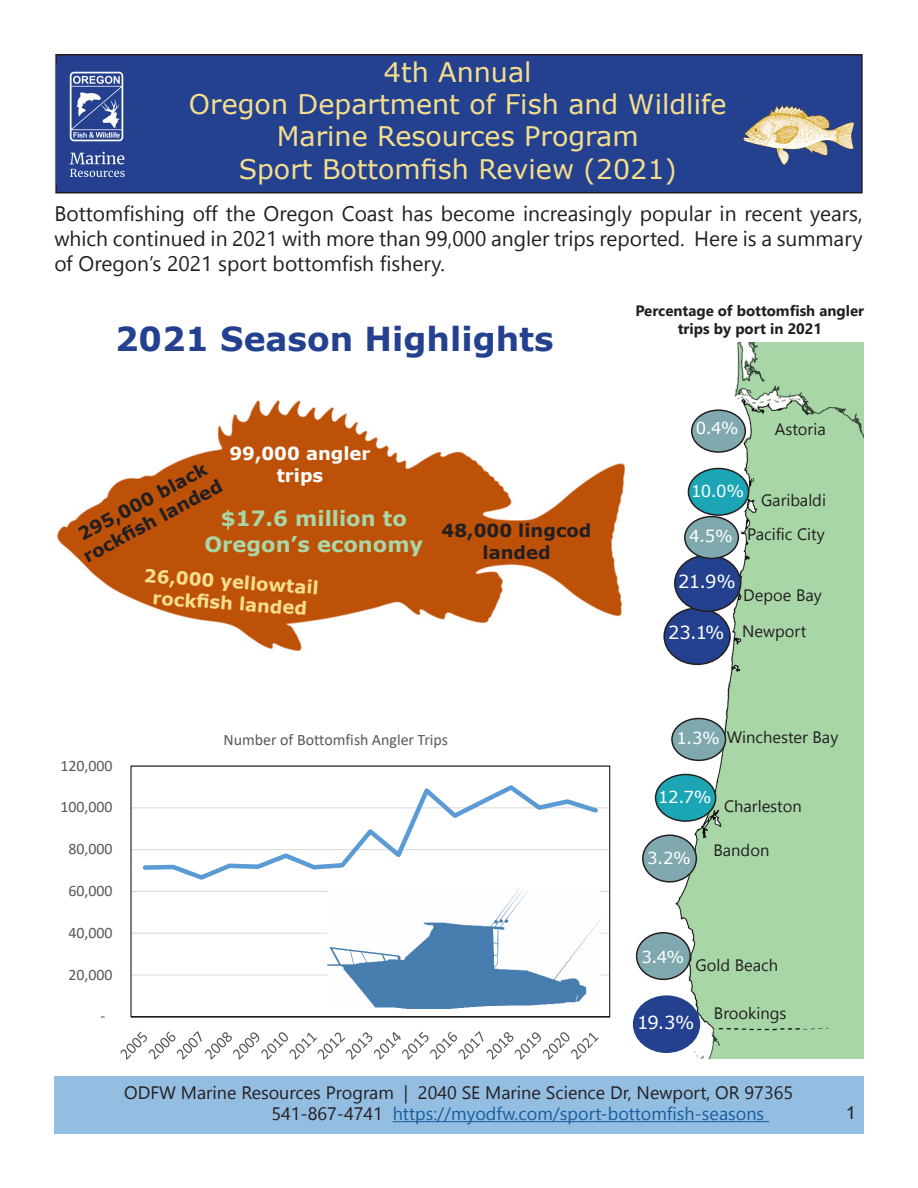
<style>
.page{position:relative;width:918px;height:1188px;background:#fff}
.page>*{position:absolute;margin:0;border:0;box-sizing:border-box;transform-origin:0 0}
.t1{font:700 33px "Verdana";color:#24418f}
.t2{font:27px "Verdana";color:#f5de8d}
.t3{font:21px/25.2px "Nirmala UI";color:#231f20;text-align:justify}
.t4{font:700 21px/25.2px "Verdana";color:#a9d7a7;text-align:center}
.t5{font:18px "Nirmala UI";color:#231f20}
.t6{font:18px "Nirmala UI";color:#175d9e}
.t7{font:700 18px/21.6px "Verdana";color:#231f20;text-align:center}
.t8{font:700 18px/21.6px "Verdana";color:#f5de8d;text-align:center}
.t9{font:700 18px/21.6px "Verdana";color:#fff;text-align:center}
.t10{font:18px "Verdana";color:#fff}
.t11{font:18px "Arial";color:#231f20}
.t12{font:16.5px "Nirmala UI";color:#231f20}
.t13{font:16.5px "Verdana";color:#fff}
.t14{font:15.9px "Calibri";letter-spacing:-.005em;color:#595959}
.t15{font:700 15px/18px "Nirmala UI";color:#231f20;text-align:center}
.s1{font-family:"Verdana";color:#fff}
.s2{color:#231f20}
</style>
<div class="page">
<svg style="left:120px;top:765px;width:491px;height:295px"></svg>
<div style="left:56px;top:55px;width:806px;height:138px;background:#24418f"></div>
<div style="left:55px;top:54px;width:808px;height:140px;border:2px solid #231f20"></div>
<div style="left:54px;top:1076px;width:809px;height:58px;background:#94bde2"></div>
<hr style="left:393px;top:1121px;width:376px;height:1px;background:#175d9e">
<img style="left:743px;top:104px;width:112px;height:61px">
<img style="left:57px;top:58px;width:80px;height:131px">
<img style="left:633px;top:342px;width:231px;height:717px">
<div style="left:664px;top:608px;width:66px;height:56px;background:#24418f;border-radius:50%"></div>
<div style="left:663px;top:607px;width:68px;height:58px;border:2px solid #231f20;border-radius:50%"></div>
<div style="left:634px;top:996px;width:65px;height:56px;background:#24418f;border-radius:50%"></div>
<div style="left:633px;top:995px;width:67px;height:58px;border:2px solid #24418f;border-radius:50%"></div>
<div style="left:675px;top:555px;width:66px;height:56px;background:#24418f;border-radius:50%"></div>
<div style="left:674px;top:554px;width:67px;height:58px;border:2px solid #231f20;border-radius:50%"></div>
<div style="left:656px;top:775px;width:60px;height:46px;background:#1ca6b5;border-radius:50%"></div>
<div style="left:655px;top:774px;width:61px;height:48px;border:2px solid #231f20;border-radius:50%"></div>
<div style="left:688px;top:469px;width:61px;height:46px;background:#1ca6b5;border-radius:50%"></div>
<div style="left:688px;top:468px;width:61px;height:48px;border:2px solid #231f20;border-radius:50%"></div>
<div style="left:672px;top:719px;width:54px;height:41px;background:#7fa9ae;border-radius:50%"></div>
<div style="left:671px;top:718px;width:55px;height:43px;border:2px solid #231f20;border-radius:50%"></div>
<div style="left:692px;top:410px;width:53px;height:42px;background:#7fa9ae;border-radius:50%"></div>
<div style="left:691px;top:409px;width:55px;height:44px;border:2px solid #231f20;border-radius:50%"></div>
<div style="left:685px;top:517px;width:53px;height:41px;background:#7fa9ae;border-radius:50%"></div>
<div style="left:684px;top:516px;width:55px;height:43px;border:2px solid #231f20;border-radius:50%"></div>
<div style="left:643px;top:835px;width:53px;height:47px;background:#7fa9ae;border-radius:50%"></div>
<div style="left:642px;top:835px;width:55px;height:48px;border:2px solid #231f20;border-radius:50%"></div>
<div style="left:637px;top:933px;width:53px;height:46px;background:#7fa9ae;border-radius:50%"></div>
<div style="left:636px;top:932px;width:55px;height:48px;border:2px solid #231f20;border-radius:50%"></div>
<img style="left:57px;top:400px;width:567px;height:252px">
<div style="left:490px;top:388px;width:140px;height:57px;background:#fff"></div>
<img style="left:327px;top:889px;width:274px;height:119px">
<p class="t2" style="left:384px;top:53px;width:149px">4th Annual</p>
<p class="t2" style="left:189px;top:86px;width:539px">Oregon Department of Fish and Wildlife</p>
<p class="t2" style="left:277px;top:118px;width:364px">Marine Resources Program</p>
<p class="t2" style="left:239px;top:150px;width:440px">Sport Bottomfish Review (2021)</p>
<p class="t3" style="left:54px;top:199px;width:810px">Bottomfishing off the Oregon Coast has become increasingly popular in recent years, which continued in 2021 with more than 99,000 angler trips reported. Here is a summary of Oregon’s 2021 sport bottomfish fishery.</p>
<p class="t1" style="left:115px;top:316px;width:440px">2021 Season Highlights</p>
<p class="t9" style="left:229px;top:443px;width:143px">99,000 angler trips</p>
<p class="t7" style="left:69px;top:528px;width:156px;rotate:-28deg">295,000 black rockfi sh landed</p>
<p class="t4" style="left:204px;top:506px;width:220px">$17.6 million to<br>Oregon’s economy</p>
<p class="t8" style="left:145px;top:564px;width:177px;rotate:4deg">26,000 yellowtail rockfi sh landed</p>
<p class="t7" style="left:442px;top:519px;width:151px">48,000 lingcod landed</p>
<p class="t14" style="left:60px;top:754px;width:54px">120,000</p>
<p class="t14" style="left:60px;top:796px;width:54px">100,000</p>
<p class="t14" style="left:68px;top:838px;width:46px">80,000</p>
<p class="t14" style="left:68px;top:880px;width:46px">60,000</p>
<p class="t14" style="left:68px;top:922px;width:46px">40,000</p>
<p class="t14" style="left:68px;top:963px;width:46px">20,000</p>
<p class="t14" style="left:101px;top:1005px;width:6px">-</p>
<p class="t14" style="left:224px;top:728px;width:226px">Number of Bottomfish Angler Trips</p>
<p class="t15" style="left:636px;top:301px;width:230px">Percentage of bottomfish angler trips by port in 2021</p>
<p class="t13" style="left:696px;top:417px;width:44px">0.4%</p>
<p class="t12" style="left:775px;top:416px;width:52px">Astoria</p>
<p class="t13" style="left:691px;top:480px;width:55px">10.0%</p>
<p class="t12" style="left:761px;top:487px;width:67px">Garibaldi</p>
<p class="t13" style="left:689px;top:525px;width:45px">4.5%</p>
<p class="t12" style="left:747px;top:521px;width:79px">Pacific City</p>
<p class="t10" style="left:678px;top:569px;width:59px">21.9%</p>
<p class="t10" style="left:668px;top:620px;width:58px">23.1%</p>
<p class="t12" style="left:743px;top:582px;width:80px">Depoe Bay</p>
<p class="t12" style="left:742px;top:618px;width:66px">Newport</p>
<p class="t12" style="left:676px;top:724px;width:163px"><span class="s1">1.3%</span> Winchester Bay</p>
<p class="t13" style="left:658px;top:786px;width:55px">12.7%</p>
<p class="t12" style="left:724px;top:793px;width:79px">Charleston</p>
<p class="t13" style="left:647px;top:846px;width:45px">3.2%</p>
<p class="t12" style="left:713px;top:837px;width:57px">Bandon</p>
<p class="t13" style="left:641px;top:945px;width:44px">3.4%</p>
<p class="t12" style="left:696px;top:952px;width:84px">Gold Beach</p>
<p class="t10" style="left:637px;top:1010px;width:59px">19.3%</p>
<p class="t12" style="left:714px;top:1000px;width:74px">Brookings</p>
<p class="t5" style="left:124px;top:1078px;width:670px">ODFW Marine Resources Program | 2040 SE Marine Science Dr, Newport, OR 97365</p>
<p class="t6" style="left:271px;top:1099px;width:494px"><span class="s2">541-867-4741</span> https://myodfw.com/sport-bottomfish-seasons</p>
<p class="t11" style="left:846px;top:1100px;width:12px">1</p>
</div>
